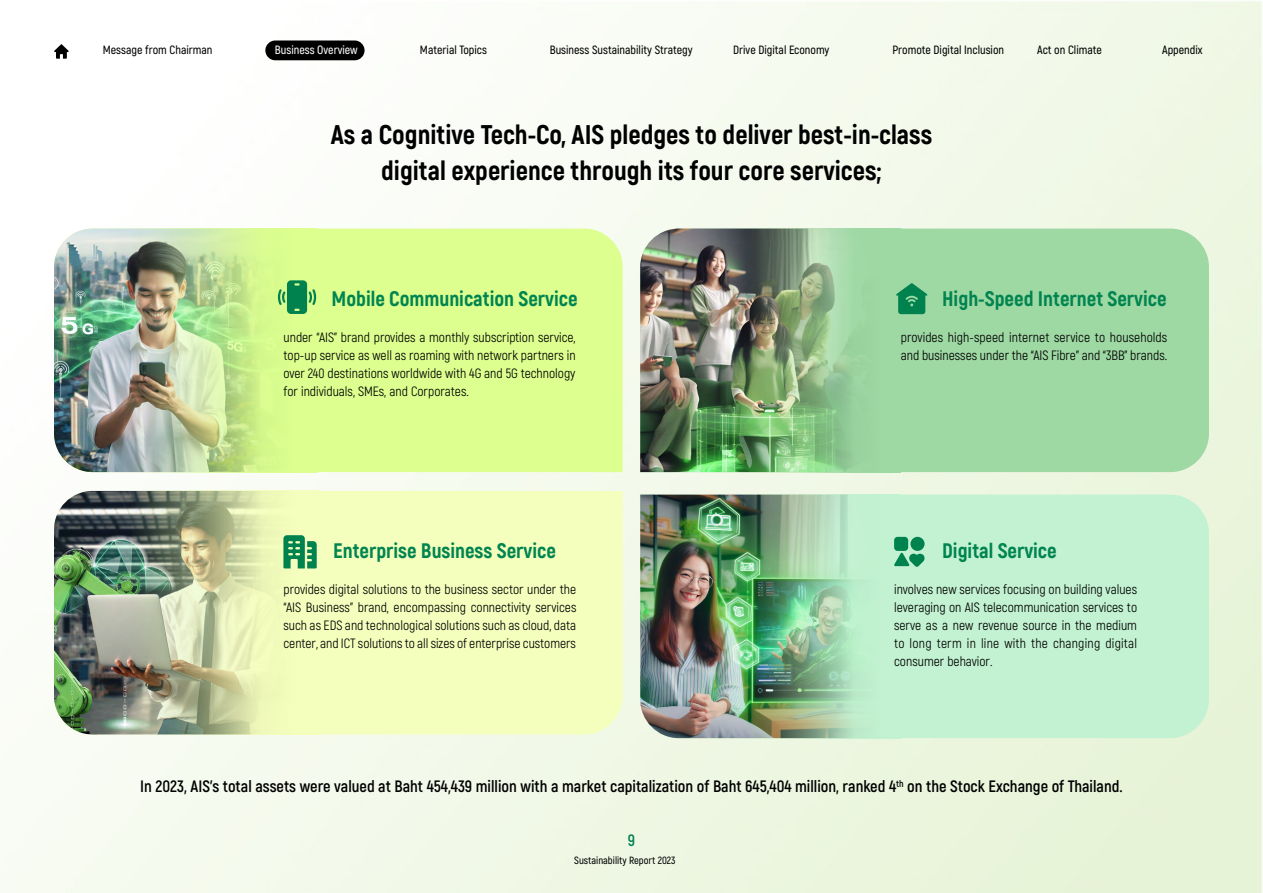
<style>
.page{position:relative;width:1263px;height:893px;background:#fff}
.page>*{position:absolute;margin:0;border:0;box-sizing:border-box;transform-origin:0 0}
.t1{font:800 27px/36px "Akrobat";color:#000;text-align:center}
.t2{font:800 21px "Akrobat";color:#008450}
.t3{font:700 16.5px "Akrobat";color:#000}
.t4{font:700 16.5px "Akrobat";color:#008450}
.t5{font:13.5px/18px "Akrobat";color:#000;text-align:justify}
.t6{font:600 12px "Akrobat";color:#000}
.t7{font:600 12px "Akrobat";color:#fff}
.t8{font:600 10.5px "Akrobat";color:#000}
</style>
<div class="page">
<svg style="left:54px;top:44px;width:15px;height:15px"></svg>
<div style="left:265px;top:41px;width:100px;height:19px;background:#000;border-radius:10px"></div>
<div style="left:316px;top:229px;width:307px;height:243px;background:#dcff8f"></div>
<img style="left:54px;top:229px;width:75px;height:243px">
<img style="left:129px;top:229px;width:187px;height:243px">
<div style="left:900px;top:229px;width:309px;height:243px;background:#9ed8a3"></div>
<img style="left:640px;top:229px;width:106px;height:243px">
<img style="left:746px;top:229px;width:154px;height:243px">
<div style="left:319px;top:491px;width:304px;height:243px;background:#f5ffbd"></div>
<img style="left:54px;top:491px;width:75px;height:243px">
<img style="left:129px;top:491px;width:190px;height:243px">
<div style="left:900px;top:495px;width:309px;height:243px;background:#c2f2d1"></div>
<img style="left:640px;top:495px;width:106px;height:243px">
<img style="left:746px;top:495px;width:154px;height:243px">
<svg style="left:896px;top:283px;width:31px;height:31px"></svg>
<svg style="left:283px;top:535px;width:34px;height:33px"></svg>
<div style="left:894px;top:537px;width:14px;height:14px;background:#00824f;border-radius:4px"></div>
<div style="left:910px;top:537px;width:14px;height:14px;background:#00824f;border-radius:50%"></div>
<svg style="left:894px;top:553px;width:31px;height:14px"></svg>
<svg style="left:278px;top:280px;width:38px;height:34px"></svg>
<p class="t6" style="left:103px;top:42px;width:111px">Message from Chairman</p>
<p class="t6" style="left:420px;top:42px;width:69px">Material Topics</p>
<p class="t6" style="left:550px;top:42px;width:145px">Business Sustainability Strategy</p>
<p class="t6" style="left:733px;top:42px;width:98px">Drive Digital Economy</p>
<p class="t6" style="left:892px;top:42px;width:113px">Promote Digital Inclusion</p>
<p class="t6" style="left:1037px;top:42px;width:66px">Act on Climate</p>
<p class="t6" style="left:1162px;top:42px;width:42px">Appendix</p>
<p class="t7" style="left:275px;top:42px;width:84px">Business Overview</p>
<h1 class="t1" style="left:331px;top:116px;width:603px">As a Cognitive Tech-Co, AIS pledges to deliver best-in-class digital experience through its four core services;</h1>
<h2 class="t2" style="left:331px;top:285px;width:248px">Mobile Communication Service</h2>
<p class="t5" style="left:284px;top:328px;width:294px">under “AIS” brand provides a monthly subscription service, top-up service as well as roaming with network partners in over 240 destinations worldwide with 4G and 5G technology for individuals, SMEs, and Corporates.</p>
<h2 class="t2" style="left:333px;top:537px;width:224px">Enterprise Business Service</h2>
<p class="t5" style="left:284px;top:580px;width:294px">provides digital solutions to the business sector under the “AIS Business” brand, encompassing connectivity services such as EDS and technological solutions such as cloud, data center, and ICT solutions to all sizes of enterprise customers</p>
<h2 class="t2" style="left:942px;top:285px;width:226px">High-Speed Internet Service</h2>
<p class="t5" style="left:901px;top:328px;width:268px">provides high-speed internet service to households and businesses under the “AIS Fibre” and “3BB” brands.</p>
<h2 class="t2" style="left:942px;top:537px;width:116px">Digital Service</h2>
<p class="t5" style="left:894px;top:580px;width:245px">involves new services focusing on building values leveraging on AIS telecommunication services to serve as a new revenue source in the medium to long term in line with the changing digital consumer behavior.</p>
<p class="t3" style="left:140px;top:776px;width:984px">In 2023, AIS’s total assets were valued at Baht 454,439 million with a market capitalization of Baht 645,404 million, ranked 4<sup>th</sup> on the Stock Exchange of Thailand.</p>
<p class="t4" style="left:628px;top:830px;width:9px">9</p>
<p class="t8" style="left:574px;top:854px;width:103px">Sustainability Report 2023</p>
</div>
